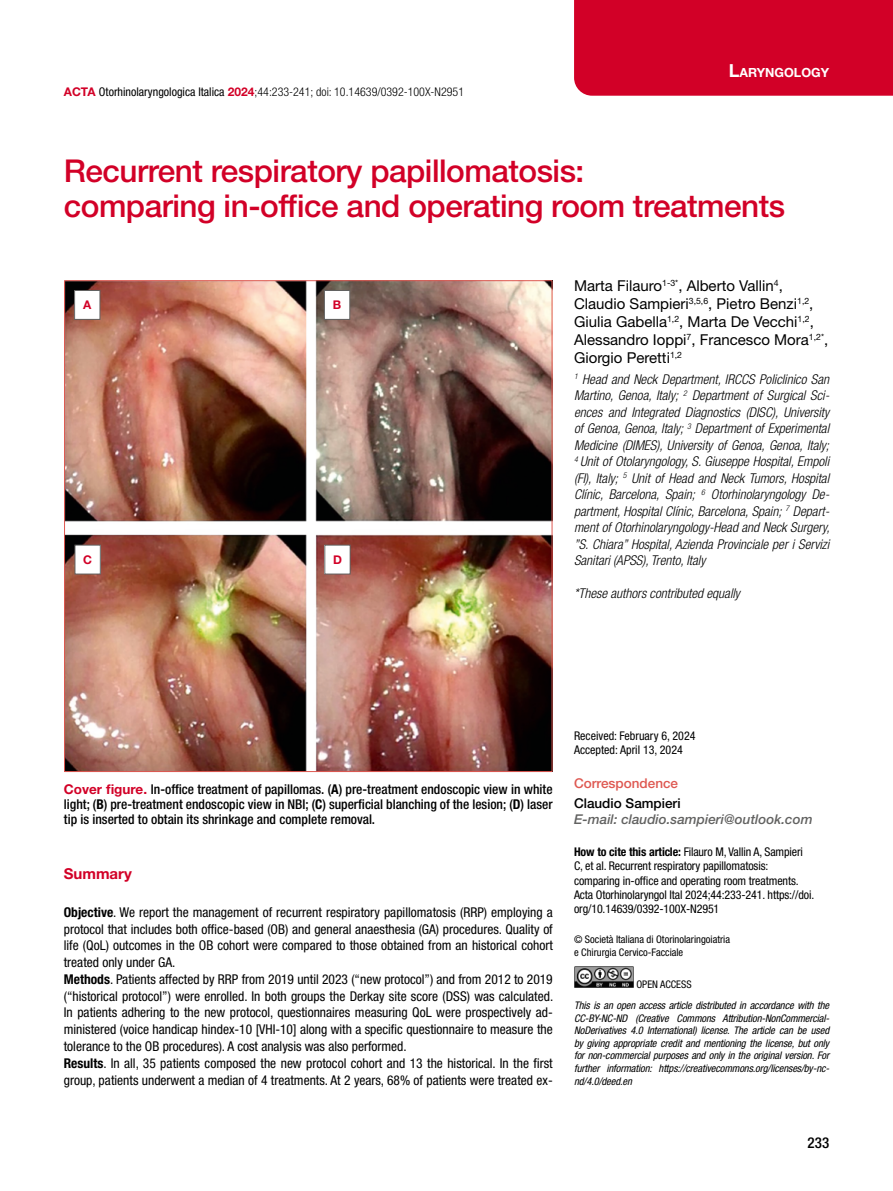
<style>
.page{position:relative;width:893px;height:1191px;background:#fff}
.page>*{position:absolute;margin:0;border:0;box-sizing:border-box;transform-origin:0 0}
.TITOLO_01{font:500 31.5px/34.5px "Helvetica Neue LT Std";letter-spacing:-.015em;color:#d20027}
.AUTORE{font:15px/18px "Helvetica Neue LT Std";color:#000}
.SUMMARY_titolo{font:700 15px "Helvetica Neue LT Std";color:#d20027}
.t1{font:500 condensed 15px "Helvetica Neue LT Std";color:#000}
.SUMMARY_strutturato{font:condensed 13.5px/16.8px "Helvetica Neue LT Std";color:#000;text-align:justify}
.CLINICA{font:italic 300 condensed 13.5px/16.5px "Helvetica Neue LT Std";color:#000;text-align:justify}
.FIG_didascalia{font:500 condensed 13.5px/15px "Helvetica Neue LT Std";color:#000;text-align:justify}
.t2{font:italic 500 13.5px "Helvetica Neue LT Std";color:#626261}
.t3{font:500 13.5px "Helvetica Neue LT Std";color:#000}
.t4{font:500 13.5px "Helvetica Neue LT Std";color:#de5851}
.t5{font:700 12.6px "Helvetica Neue LT Std";color:#fff}
.t6{font:condensed 12px/14.4px "Helvetica Neue LT Std";letter-spacing:-.01em;color:#000}
.t7{font:300 condensed 12px "Helvetica Neue LT Std";color:#000}
.FIG_lettera{font:700 12px "Helvetica Neue LT Std";color:#d20027}
.t8{font:italic condensed 10.5px/12.6px "Helvetica Neue LT Std";letter-spacing:-.01em;color:#000;text-align:justify}
.t9{font:condensed 10.5px/12.6px "Helvetica Neue LT Std";color:#000}
.s1{font-weight:700;font-stretch:normal;color:#d20027}
.s2{font-weight:400}
.s3{font-size:18px}
.s4{font-weight:700}
</style>
<div class="page">
<img style="left:574px;top:966px;width:60px;height:21px">
<div style="left:574px;top:0;width:319px;height:96px;background:#d20027"></div>
<img style="left:66px;top:282px;width:484px;height:488px">
<div style="left:75px;top:290px;width:25px;height:29px;background:#fff"></div>
<div style="left:74px;top:290px;width:26px;height:29px;border:1px solid #626261"></div>
<div style="left:324px;top:290px;width:26px;height:29px;background:#fff"></div>
<div style="left:324px;top:290px;width:26px;height:29px;border:1px solid #626261"></div>
<div style="left:75px;top:545px;width:25px;height:29px;background:#fff"></div>
<div style="left:75px;top:545px;width:26px;height:29px;border:1px solid #626261"></div>
<div style="left:325px;top:545px;width:25px;height:29px;background:#fff"></div>
<p class="t7" style="left:64px;top:85px;width:402px"><span class="s1">ACTA</span> <span class="s2">Otorhinolaryngologica Italica</span> <span class="s1">2024</span>;44:233-241; doi: 10.14639/0392-100X-N2951</p>
<p class="t5" style="left:729px;top:64px;width:102px"><span class="s3">L</span>ARYNGOLOGY</p>
<p class="TITOLO_01" style="left:64px;top:153px;width:723px">Recurrent respiratory papillomatosis:<br>comparing in-office and operating room treatments</p>
<p class="FIG_lettera" style="left:83px;top:297px;width:10px">A</p>
<p class="FIG_lettera" style="left:333px;top:297px;width:10px">B</p>
<p class="FIG_lettera" style="left:83px;top:552px;width:10px">C</p>
<p class="FIG_lettera" style="left:333px;top:552px;width:10px">D</p>
<p class="AUTORE" style="left:574px;top:276px;width:256px">Marta Filauro<sup>1-3*</sup>, Alberto Vallin<sup>4</sup>, Claudio Sampieri<sup>3,5,6</sup>, Pietro Benzi<sup>1,2</sup>, Giulia Gabella<sup>1,2</sup>, Marta De Vecchi<sup>1,2</sup>, Alessandro Ioppi<sup>7</sup>, Francesco Mora<sup>1,2*</sup>, Giorgio Peretti<sup>1,2</sup></p>
<p class="CLINICA" style="left:574px;top:371px;width:257px"><sup>1</sup> Head and Neck Department, IRCCS Policlinico San Martino, Genoa, Italy; <sup>2</sup> Department of Surgical Sci&shy;ences and Integrated Diagnostics (DISC), University of Genoa, Genoa, Italy; <sup>3</sup> Department of Experimental Medicine (DIMES), University of Genoa, Genoa, Italy; <sup>4</sup> Unit of Otolaryngology, S. Giuseppe Hospital, Empoli (FI), Italy; <sup>5</sup> Unit of Head and Neck Tumors, Hospital Clínic, Barcelona, Spain; <sup>6</sup> Otorhinolaryngology De&shy;partment, Hospital Clínic, Barcelona, Spain; <sup>7</sup> Depart&shy;ment of Otorhinolaryngology-Head and Neck Surgery, ”S. Chiara” Hospital, Azienda Provinciale per i Servizi Sanitari (APSS), Trento, Italy</p>
<p class="CLINICA" style="left:574px;top:586px;width:167px">*These authors contributed equally</p>
<p class="FIG_didascalia" style="left:64px;top:782px;width:490px"><span class="s1">Cover figure.</span> In-office treatment of papillomas. (<span class="s4">A</span>) pre-treatment endoscopic view in white light; (<span class="s4">B</span>) pre-treatment endoscopic view in NBI; (<span class="s4">C</span>) superficial blanching of the lesion; (<span class="s4">D</span>) laser tip is inserted to obtain its shrinkage and complete removal.</p>
<p class="SUMMARY_titolo" style="left:64px;top:864px;width:70px">Summary</p>
<p class="SUMMARY_strutturato" style="left:64px;top:903px;width:491px"><span class="s4">Objective</span>. We report the management of recurrent respiratory papillomatosis (RRP) employing a protocol that includes both office-based (OB) and general anaesthesia (GA) procedures. Quality of life (QoL) outcomes in the OB cohort were compared to those obtained from an historical cohort treated only under GA.</p>
<p class="SUMMARY_strutturato" style="left:64px;top:970px;width:491px"><span class="s4">Methods</span>. Patients affected by RRP from 2019 until 2023 (“new protocol”) and from 2012 to 2019 (“historical protocol”) were enrolled. In both groups the Derkay site score (DSS) was calculated.<br>In patients adhering to the new protocol, questionnaires measuring QoL were prospectively ad&shy;ministered (voice handicap hindex-10 [VHI-10] along with a specific questionnaire to measure the tolerance to the OB procedures). A cost analysis was also performed.</p>
<p class="SUMMARY_strutturato" style="left:64px;top:1054px;width:490px"><span class="s4">Results</span>. In all, 35 patients composed the new protocol cohort and 13 the historical. In the first group, patients underwent a median of 4 treatments. At 2 years, 68% of patients were treated ex-</p>
<p class="t6" style="left:574px;top:728px;width:123px">Received: February 6, 2024<br>Accepted: April 13, 2024</p>
<p class="t4" style="left:574px;top:775px;width:106px">Correspondence</p>
<p class="t3" style="left:574px;top:795px;width:108px">Claudio Sampieri</p>
<p class="t2" style="left:574px;top:811px;width:240px">E-mail: claudio.sampieri@outlook.com</p>
<p class="t6" style="left:574px;top:844px;width:242px"><span class="s4">How to cite this article:</span> Filauro M, Vallin A, Sampieri C, et al. Recurrent respiratory papillomatosis: comparing in-office and operating room treatments.<br>Acta Otorhinolaryngol Ital 2024;44:233-241. https://doi. org/10.14639/0392-100X-N2951</p>
<p class="t9" style="left:574px;top:933px;width:158px">© Società Italiana di Otorinolaringoiatria e Chirurgia Cervico-Facciale</p>
<p class="t9" style="left:636px;top:977px;width:57px">OPEN ACCESS</p>
<p class="t8" style="left:574px;top:999px;width:257px">This is an open access article distributed in accordance with the CC-BY-NC-ND (Creative Commons Attribution-NonCommercial-NoDerivatives 4.0 International) license. The article can be used by giving appropriate credit and mentioning the license, but only for non-commercial purposes and only in the original version. For further information: https://creativecommons.org/licenses/by-nc&shy;nd/4.0/deed.en</p>
<p class="t1" style="left:808px;top:1134px;width:23px">233</p>
</div>
